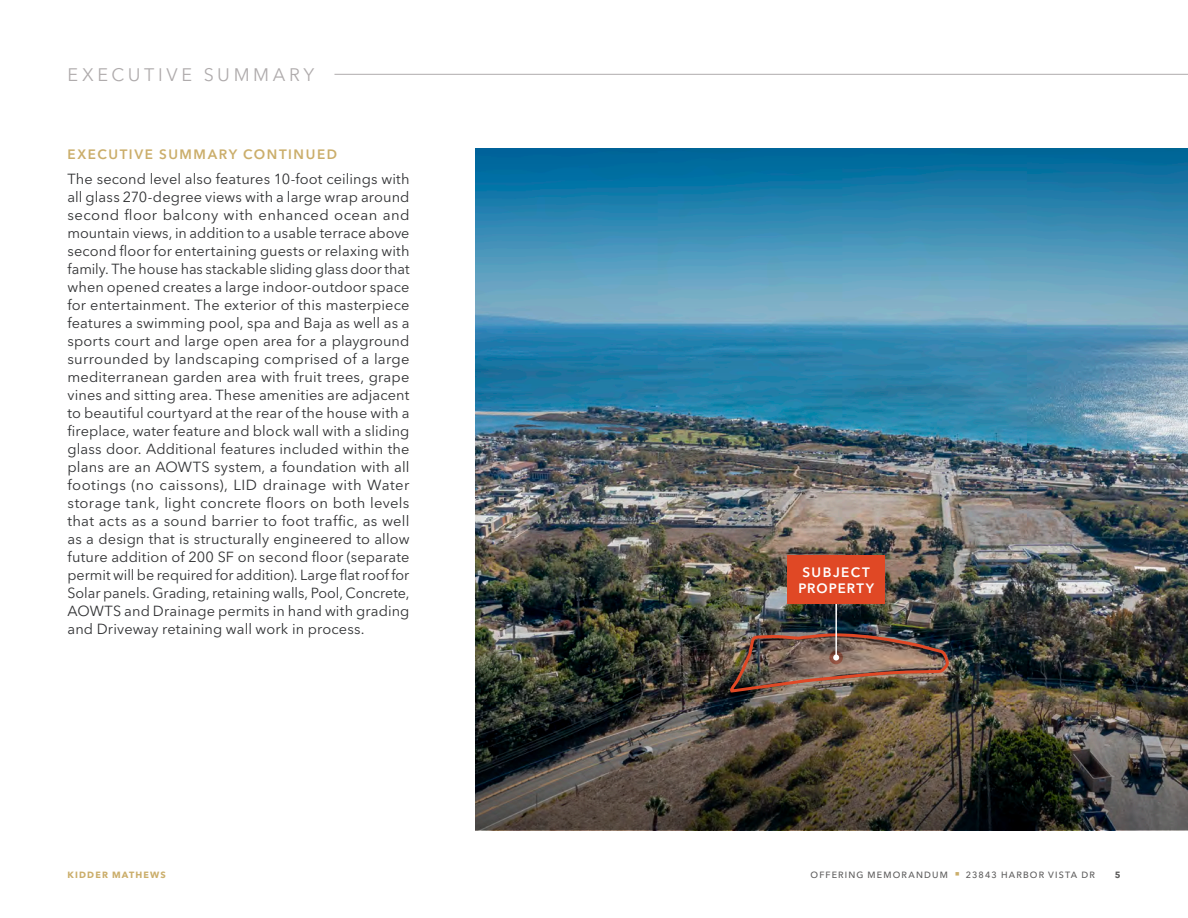
<style>
.page{position:relative;width:1188px;height:918px;background:#fff}
.page>*{position:absolute;margin:0;border:0;box-sizing:border-box;transform-origin:0 0}
.Section_Identifier_-_Sterling_2023{font:18px "Avenir Next LT Pro";letter-spacing:.2em;color:#afabac}
.Body_Copy_-_Charcoal_2023{font:14.55px/18px "Avenir Next LT Pro";letter-spacing:.005em;color:#313234;text-align:justify}
.Subhead_-_Level_1_-_Gold_2023{font:600 13.5px "Avenir Next LT Pro";letter-spacing:.115em;color:#cbae6b}
.Subject_Property_Label_-_White_2023{font:600 13.5px/16.5px "Avenir Next LT Pro";letter-spacing:.095em;color:#fff;text-align:center}
.t1{font:500 9px "Avenir Next LT Pro";letter-spacing:.13em;color:#5e5d5d}
.t2{font:700 9px "Avenir Next LT Pro";letter-spacing:.13em;color:#cbae6b}
.t3{font:700 9px "Avenir Next LT Pro";color:#5e5d5d}
.s1{color:#cbae6b}
</style>
<div class="page">
<img style="left:476px;top:459px;width:712px;height:91px">
<img style="left:476px;top:550px;width:712px;height:280px">
<svg style="left:476px;top:149px;width:712px;height:310px;background:#4088ac"></svg>
<hr style="left:835px;top:588px;width:2px;height:70px;background:#fff">
<img style="left:729px;top:631px;width:221px;height:63px">
<div style="left:788px;top:556px;width:97px;height:48px;background:#e04825"></div>
<hr style="left:334px;top:74px;width:854px;height:1px;background:#afabac">
<p class="Section_Identifier_-_Sterling_2023" style="left:68px;top:64px;width:248px">EXECUTIVE SUMMARY</p>
<p class="Subhead_-_Level_1_-_Gold_2023" style="left:68px;top:146px;width:271px">EXECUTIVE SUMMARY CONTINUED</p>
<p class="Body_Copy_-_Charcoal_2023" style="left:68px;top:169px;width:344px">The second level also features 10-foot ceilings with all glass 270-degree views with a large wrap around second floor balcony with enhanced ocean and mountain views, in addition to a usable terrace above second floor for entertaining guests or relaxing with family. The house has stackable sliding glass door that when opened creates a large indoor-outdoor space for entertainment. The exterior of this masterpiece features a swimming pool, spa and Baja as well as a sports court and large open area for a playground surrounded by landscaping comprised of a large mediterranean garden area with fruit trees, grape vines and sitting area. These amenities are adjacent to beautiful courtyard at the rear of the house with a fireplace, water feature and block wall with a sliding glass door. Additional features included within the plans are an AOWTS system, a foundation with all footings (no caissons), LID drainage with Water storage tank, light concrete floors on both levels that acts as a sound barrier to foot traffic, as well as a design that is structurally engineered to allow future addition of 200 SF on second floor (separate permit will be required for addition). Large flat roof for Solar panels. Grading, retaining walls, Pool, Concrete, AOWTS and Drainage permits in hand with grading and Driveway retaining wall work in process.</p>
<p class="Subject_Property_Label_-_White_2023" style="left:798px;top:563px;width:77px">SUBJECT<br>PROPERTY</p>
<p class="t2" style="left:68px;top:869px;width:100px">KIDDER MATHEWS</p>
<p class="t1" style="left:811px;top:869px;width:286px">OFFERING MEMORANDUM <span class="s1">■</span> 23843 HARBOR VISTA DR</p>
<p class="t3" style="left:1115px;top:869px;width:7px">5</p>
</div>
